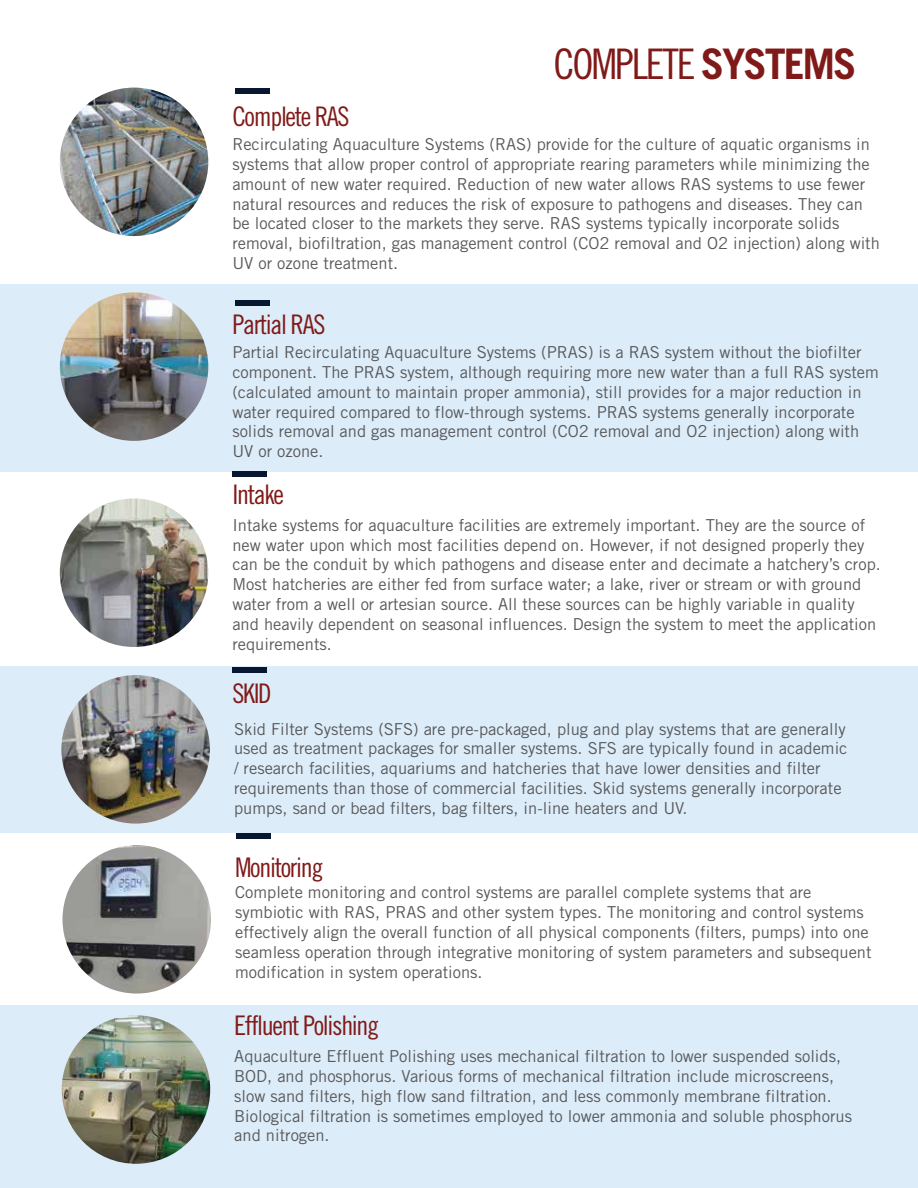
<style>
.page{position:relative;width:918px;height:1188px;background:#fff}
.page>*{position:absolute;margin:0;border:0;box-sizing:border-box;transform-origin:0 0}
.t1{font:42.15px "Trade Gothic Cond Eighteen";letter-spacing:-.05em;color:#801a18}
.t2{font:27px "Trade Gothic Cond Eighteen";letter-spacing:-.05em;color:#801a18}
.t3{font:16.5px/19.8px "Trade Gothic";color:#58595b}
.s1{font-family:"Trade Gothic";font-weight:700}
</style>
<div class="page">
<div style="left:0;top:666px;width:918px;height:167px;background:#dcecf8"></div>
<div style="left:0;top:1005px;width:918px;height:183px;background:#dcecf8"></div>
<div style="left:0;top:285px;width:918px;height:187px;background:#dcecf8"></div>
<div style="left:235px;top:88px;width:35px;height:6px;background:#07172f"></div>
<div style="left:235px;top:300px;width:35px;height:6px;background:#07172f"></div>
<div style="left:236px;top:833px;width:35px;height:6px;background:#07172f"></div>
<div style="left:232px;top:667px;width:35px;height:6px;background:#07172f"></div>
<div style="left:232px;top:471px;width:35px;height:6px;background:#07172f"></div>
<img style="left:60px;top:498px;width:148px;height:149px;border-radius:74px">
<img style="left:62px;top:1015px;width:148px;height:149px;border-radius:74px">
<img style="left:60px;top:88px;width:148px;height:148px;border-radius:74px">
<img style="left:63px;top:845px;width:148px;height:149px;border-radius:74px">
<img style="left:60px;top:292px;width:148px;height:149px;border-radius:74px">
<img style="left:61px;top:675px;width:149px;height:149px;border-radius:74px">
<h2 class="t2" style="left:232px;top:100px;width:119px">Complete RAS</h2>
<h1 class="t1" style="left:553px;top:39px;width:305px">COMPLETE <span class="s1">SYSTEMS</span></h1>
<p class="t3" style="left:232px;top:134px;width:649px">Recirculating Aquaculture Systems (RAS) provide for the culture of aquatic organisms in systems that allow proper control of appropriate rearing parameters while minimizing the amount of new water required. Reduction of new water allows RAS systems to use fewer natural resources and reduces the risk of exposure to pathogens and diseases. They can be located closer to the markets they serve. RAS systems typically incorporate solids removal, biofiltration, gas management control (CO2 removal and O2 injection) along with UV or ozone treatment.</p>
<h2 class="t2" style="left:232px;top:309px;width:94px">Partial RAS</h2>
<p class="t3" style="left:232px;top:342px;width:648px">Partial Recirculating Aquaculture Systems (PRAS) is a RAS system without the biofilter component. The PRAS system, although requiring more new water than a full RAS system (calculated amount to maintain proper ammonia), still provides for a major reduction in water required compared to flow-through systems. PRAS systems generally incorporate solids removal and gas management control (CO2 removal and O2 injection) along with UV or ozone.</p>
<h2 class="t2" style="left:232px;top:478px;width:53px">Intake</h2>
<p class="t3" style="left:232px;top:515px;width:650px">Intake systems for aquaculture facilities are extremely important. They are the source of new water upon which most facilities depend on. However, if not designed properly they can be the conduit by which pathogens and disease enter and decimate a hatchery’s crop.<br>Most hatcheries are either fed from surface water; a lake, river or stream or with ground water from a well or artesian source. All these sources can be highly variable in quality and heavily dependent on seasonal influences. Design the system to meet the application requirements.</p>
<h2 class="t2" style="left:232px;top:677px;width:41px">SKID</h2>
<p class="t3" style="left:234px;top:719px;width:615px">Skid Filter Systems (SFS) are pre-packaged, plug and play systems that are generally used as treatment packages for smaller systems. SFS are typically found in academic / research facilities, aquariums and hatcheries that have lower densities and filter requirements than those of commercial facilities. Skid systems generally incorporate pumps, sand or bead filters, bag filters, in-line heaters and UV.</p>
<h2 class="t2" style="left:235px;top:851px;width:90px">Monitoring</h2>
<p class="t3" style="left:235px;top:882px;width:638px">Complete monitoring and control systems are parallel complete systems that are symbiotic with RAS, PRAS and other system types. The monitoring and control systems effectively align the overall function of all physical components (filters, pumps) into one seamless operation through integrative monitoring of system parameters and subsequent modification in system operations.</p>
<h2 class="t2" style="left:234px;top:1010px;width:146px">Effluent Polishing</h2>
<p class="t3" style="left:234px;top:1046px;width:619px">Aquaculture Effluent Polishing uses mechanical filtration to lower suspended solids, BOD, and phosphorus. Various forms of mechanical filtration include microscreens, slow sand filters, high flow sand filtration, and less commonly membrane filtration.<br>Biological filtration is sometimes employed to lower ammonia and soluble phosphorus and nitrogen.</p>
</div>
